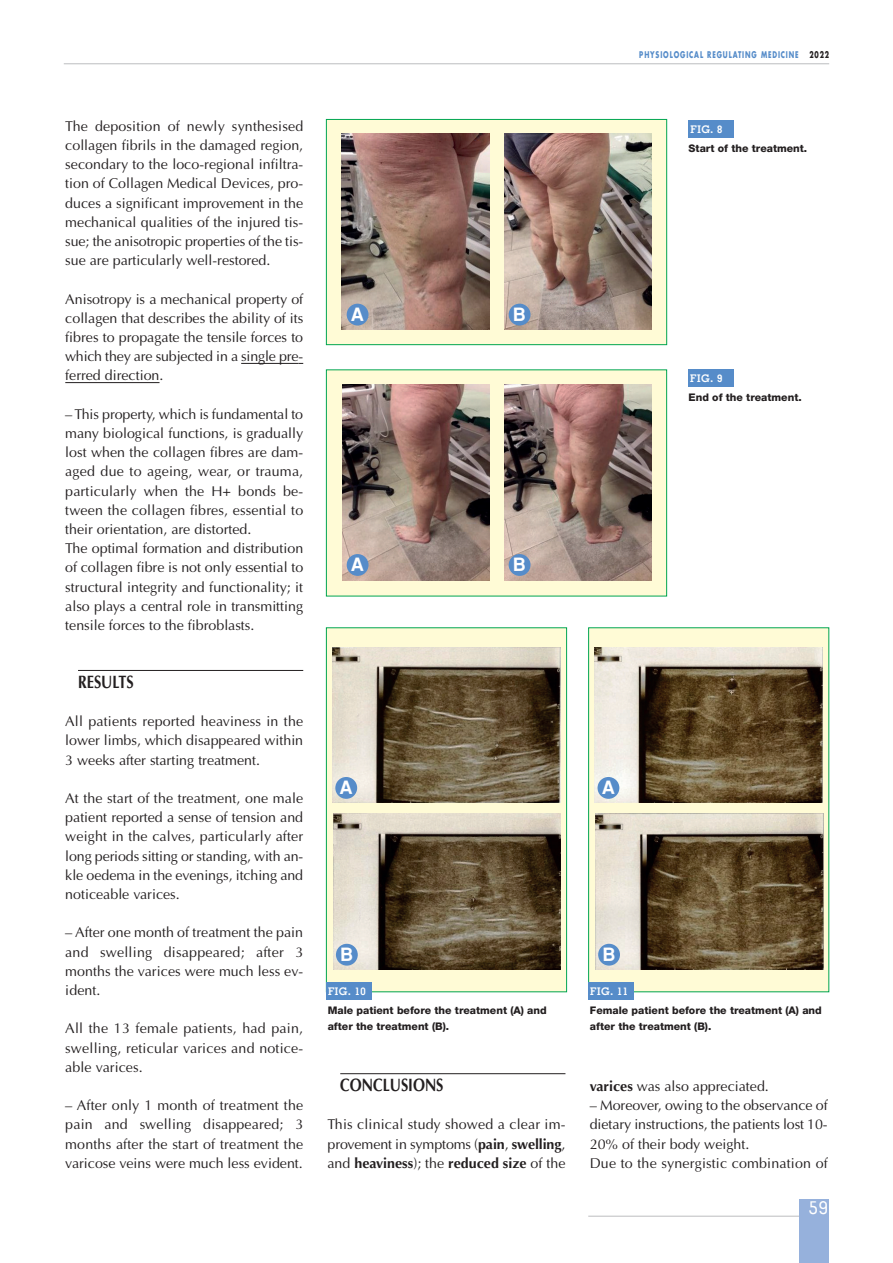
<style>
.page{position:relative;width:893px;height:1263px;background:#fff}
.page>*{position:absolute;margin:0;border:0;box-sizing:border-box;transform-origin:0 0}
.t1{font:700 18px "Optima";color:#231f20;scale:.8 1}
.t2{font:500 18px "Memphis";color:#fff}
.t3{font:14.25px/19.2px "Optima";color:#231f20;text-align:justify}
.t4{font:800 10.5px/16.5px "Helvetica Neue LT Pro";color:#231f20}
.t5{font:700 10.5px "Memphis";letter-spacing:.05em;color:#fff}
.t6{font:700 9px "Futura";letter-spacing:.135em;color:#568cc9;scale:.7 1}
.s1{font-weight:700}
.s2{color:#231f20}
</style>
<div class="page">
<hr style="left:588px;top:1216px;width:220px;height:1px;background:#bcbdc0">
<div style="left:799px;top:1199px;width:30px;height:64px;background:#96b1dc"></div>
<hr style="left:64px;top:64px;width:765px;height:1px;background:#bcbdc0">
<hr style="left:340px;top:1073px;width:225px;height:1px;background:#231f20">
<hr style="left:241px;top:363px;width:57px;height:1px;background:#231f20">
<hr style="left:65px;top:382px;width:95px;height:1px;background:#231f20">
<hr style="left:78px;top:670px;width:225px;height:1px;background:#231f20">
<div style="left:327px;top:120px;width:339px;height:224px;background:#fffbd6"></div>
<div style="left:326px;top:119px;width:341px;height:226px;border:1px solid #00a54f"></div>
<div style="left:688px;top:121px;width:46px;height:17px;background:#568cc9"></div>
<img style="left:342px;top:134px;width:147px;height:196px">
<div style="left:347px;top:304px;width:22px;height:22px;background:#568cc9;border-radius:50%"></div>
<img style="left:504px;top:134px;width:147px;height:196px">
<div style="left:509px;top:304px;width:22px;height:22px;background:#568cc9;border-radius:50%"></div>
<div style="left:327px;top:370px;width:339px;height:226px;background:#fffbd6"></div>
<div style="left:326px;top:369px;width:341px;height:227px;border:1px solid #00a54f"></div>
<div style="left:688px;top:369px;width:46px;height:18px;background:#568cc9"></div>
<img style="left:342px;top:384px;width:147px;height:196px">
<div style="left:347px;top:554px;width:22px;height:22px;background:#568cc9;border-radius:50%"></div>
<img style="left:504px;top:384px;width:147px;height:196px">
<div style="left:509px;top:554px;width:22px;height:22px;background:#568cc9;border-radius:50%"></div>
<div style="left:327px;top:628px;width:239px;height:363px;background:#fffbd6"></div>
<div style="left:326px;top:627px;width:241px;height:365px;border:1px solid #00a54f"></div>
<div style="left:326px;top:982px;width:46px;height:18px;background:#568cc9"></div>
<img style="left:332px;top:647px;width:228px;height:156px">
<div style="left:335px;top:777px;width:22px;height:22px;background:#568cc9;border-radius:50%"></div>
<img style="left:333px;top:814px;width:228px;height:156px">
<div style="left:336px;top:944px;width:22px;height:22px;background:#568cc9;border-radius:50%"></div>
<div style="left:589px;top:628px;width:239px;height:363px;background:#fffbd6"></div>
<div style="left:588px;top:627px;width:241px;height:365px;border:1px solid #00a54f"></div>
<div style="left:588px;top:982px;width:46px;height:18px;background:#568cc9"></div>
<img style="left:595px;top:647px;width:227px;height:156px">
<div style="left:597px;top:777px;width:22px;height:22px;background:#568cc9;border-radius:50%"></div>
<img style="left:595px;top:814px;width:228px;height:156px">
<div style="left:598px;top:944px;width:22px;height:22px;background:#568cc9;border-radius:50%"></div>
<p class="t3" style="left:65px;top:116px;width:239px">The deposition of newly synthesised collagen fibrils in the damaged region, secondary to the loco-regional infiltra&shy;tion of Collagen Medical Devices, pro&shy;duces a significant improvement in the mechanical qualities of the injured tis&shy;sue; the anisotropic properties of the tis&shy;sue are particularly well-restored.</p>
<p class="t3" style="left:65px;top:289px;width:239px">Anisotropy is a mechanical property of collagen that describes the ability of its fibres to propagate the tensile forces to which they are subjected in a single pre&shy;ferred direction.</p>
<p class="t3" style="left:65px;top:404px;width:239px;text-align:left">– This property, which is fundamental to many biological functions, is gradually lost when the collagen fibres are dam&shy;aged due to ageing, wear, or trauma, particularly when the H+ bonds be&shy;tween the collagen fibres, essential to their orientation, are distorted.<br>The optimal formation and distribution of collagen fibre is not only essential to structural integrity and functionality; it also plays a central role in transmitting tensile forces to the fibroblasts.</p>
<p class="t1" style="left:78px;top:670px;width:71px">RESULTS</p>
<p class="t3" style="left:65px;top:712px;width:239px">All patients reported heaviness in the lower limbs, which disappeared within 3 weeks after starting treatment.</p>
<p class="t3" style="left:65px;top:788px;width:239px">At the start of the treatment, one male patient reported a sense of tension and weight in the calves, particularly after long periods sitting or standing, with an&shy;kle oedema in the evenings, itching and noticeable varices.</p>
<p class="t3" style="left:65px;top:923px;width:240px">– After one month of treatment the pain and swelling disappeared; after 3 months the varices were much less ev&shy;ident.</p>
<p class="t3" style="left:65px;top:1019px;width:240px">All the 13 female patients, had pain, swelling, reticular varices and notice&shy;able varices.</p>
<p class="t3" style="left:65px;top:1096px;width:239px">– After only 1 month of treatment the pain and swelling disappeared; 3 months after the start of treatment the varicose veins were much less evident.</p>
<p class="t5" style="left:328px;top:984px;width:39px">FIG. 10</p>
<p class="t4" style="left:328px;top:1002px;width:220px">Male patient before the treatment (A) and after the treatment (B).</p>
<p class="t1" style="left:340px;top:1073px;width:131px">CONCLUSIONS</p>
<p class="t3" style="left:327px;top:1115px;width:239px">This clinical study showed a clear im&shy;provement in symptoms (<span class="s1">pain</span>, <span class="s1">swelling</span>, and <span class="s1">heaviness</span>); the <span class="s1">reduced size</span> of the</p>
<p class="t6" style="left:639px;top:49px;width:273px">PHYSIOLOGICAL REGULATING MEDICINE <span class="s2">2022</span></p>
<p class="t5" style="left:690px;top:123px;width:34px">FIG. 8</p>
<p class="t4" style="left:689px;top:140px;width:120px">Start of the treatment.</p>
<p class="t5" style="left:690px;top:371px;width:34px">FIG. 9</p>
<p class="t4" style="left:688px;top:389px;width:115px">End of the treatment.</p>
<p class="t5" style="left:590px;top:984px;width:39px">FIG. 11</p>
<p class="t4" style="left:590px;top:1002px;width:233px">Female patient before the treatment (A) and after the treatment (B).</p>
<p class="t3" style="left:590px;top:1076px;width:181px"><span class="s1">varices</span> was also appreciated.</p>
<p class="t3" style="left:590px;top:1096px;width:239px;text-align:left">– Moreover, owing to the observance of dietary instructions, the patients lost 10- 20% of their body weight.<br>Due to the synergistic combination of</p>
<p class="t2" style="left:809px;top:1196px;width:20px">59</p>
</div>
